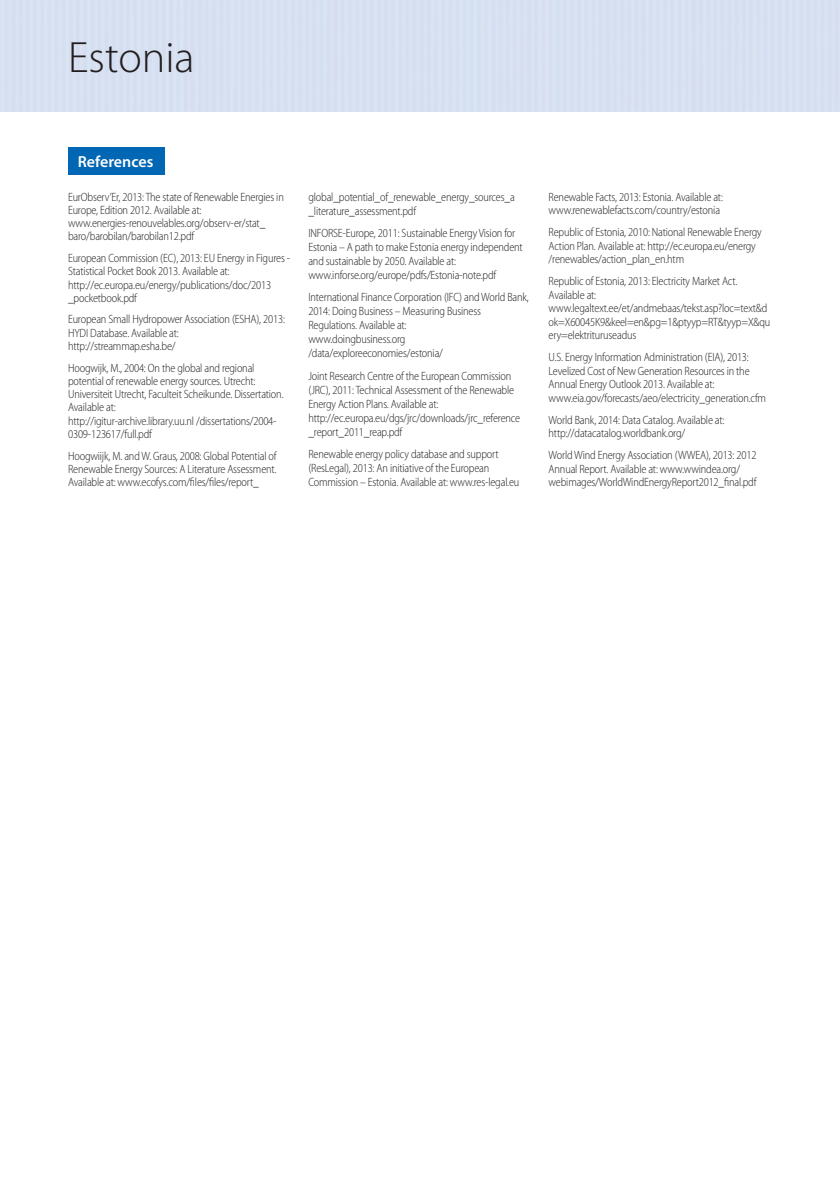
<style>
.page{position:relative;width:840px;height:1191px;background:#fff}
.page>*{position:absolute;margin:0;border:0;box-sizing:border-box;transform-origin:0 0}
.t1{font:300 44px "Myriad Pro";color:#231f20}
.t2{font:600 16px "Myriad Pro";color:#fff}
.t3{font:300 semi-condensed 12px/13.2px "Myriad Pro";letter-spacing:-.015em;color:#231f20;scale:.95 1}
</style>
<div class="page">
<div style="left:68px;top:147px;width:96px;height:28px;background:#0166b3"></div>
<h1 class="t1" style="left:68px;top:41px;width:128px">Estonia</h1>
<h2 class="t2" style="left:78px;top:155px;width:77px">References</h2>
<p class="t3" style="left:68px;top:191px;width:228px">EurObserv’Er, 2013: The state of Renewable Energies in Europe, Edition 2012. Available at: www.energies-renouvelables.org/observ-er/stat_ baro/barobilan/barobilan12.pdf</p>
<p class="t3" style="left:68px;top:252px;width:235px">European Commission (EC), 2013: EU Energy in Figures - Statistical Pocket Book 2013. Available at: http://ec.europa.eu/energy/publications/doc/2013 _pocketbook.pdf</p>
<p class="t3" style="left:68px;top:314px;width:230px">European Small Hydropower Association (ESHA), 2013:<br>HYDI Database. Available at: http://streammap.esha.be/</p>
<p class="t3" style="left:68px;top:362px;width:228px">Hoogwijk, M., 2004: On the global and regional potential of renewable energy sources. Utrecht:<br>Universiteit Utrecht, Faculteit Scheikunde. Dissertation.<br>Available at:<br>http://igitur-archive.library.uu.nl /dissertations/2004- 0309-123617/full.pdf</p>
<p class="t3" style="left:68px;top:450px;width:221px;text-align:justify">Hoogwiijk, M. andW. Graus, 2008: Global Potential of Renewable Energy Sources: A Literature Assessment.<br>Available at: www.ecofys.com/files/files/report_</p>
<p class="t3" style="left:308px;top:190px;width:219px;line-height:14px">global_potential_of_renewable_energy_sources_a _literature_assessment.pdf</p>
<p class="t3" style="left:308px;top:227px;width:227px;line-height:14px">INFORSE-Europe, 2011: Sustainable Energy Vision for Estonia – A path to make Estonia energy independent and sustainable by 2050. Available at: www.inforse.org/europe/pdfs/Estonia-note.pdf</p>
<p class="t3" style="left:308px;top:291px;width:233px;line-height:14px">International Finance Corporation (IFC) andWorld Bank, 2014: Doing Business – Measuring Business Regulations. Available at:<br>www.doingbusiness.org /data/exploreeconomies/estonia/</p>
<p class="t3" style="left:308px;top:370px;width:224px;line-height:14px">Joint Research Centre of the European Commission (JRC), 2011: Technical Assessment of the Renewable Energy Action Plans. Available at: http://ec.europa.eu/dgs/jrc/downloads/jrc_reference _report_2011_reap.pdf</p>
<p class="t3" style="left:308px;top:448px;width:223px;line-height:14px">Renewable energy policy database and support (ResLegal), 2013: An initiative of the European<br>Commission – Estonia. Available at: www.res-legal.eu</p>
<p class="t3" style="left:548px;top:191px;width:185px">Renewable Facts, 2013: Estonia. Available at: www.renewablefacts.com/country/estonia</p>
<p class="t3" style="left:548px;top:226px;width:226px">Republic of Estonia, 2010: National Renewable Energy<br>Action Plan. Available at: http://ec.europa.eu/energy /renewables/action_plan_en.htm</p>
<p class="t3" style="left:548px;top:275px;width:235px">Republic of Estonia, 2013: Electricity Market Act.<br>Available at: www.legaltext.ee/et/andmebaas/tekst.asp?loc=text&amp;d ok=X60045K9&amp;keel=en&amp;pg=1&amp;ptyyp=RT&amp;tyyp=X&amp;qu ery=elektrituruseadus</p>
<p class="t3" style="left:548px;top:351px;width:230px">U.S. Energy Information Administration (EIA), 2013:<br>Levelized Cost of New Generation Resources in the Annual Energy Outlook 2013. Available at: www.eia.gov/forecasts/aeo/electricity_generation.cfm</p>
<p class="t3" style="left:548px;top:414px;width:186px">World Bank, 2014: Data Catalog. Available at: http://datacatalog.worldbank.org/</p>
<p class="t3" style="left:548px;top:449px;width:220px">WorldWind Energy Association (WWEA), 2013: 2012<br>Annual Report. Available at: www.wwindea.org/ webimages/WorldWindEnergyReport2012_final.pdf</p>
</div>
